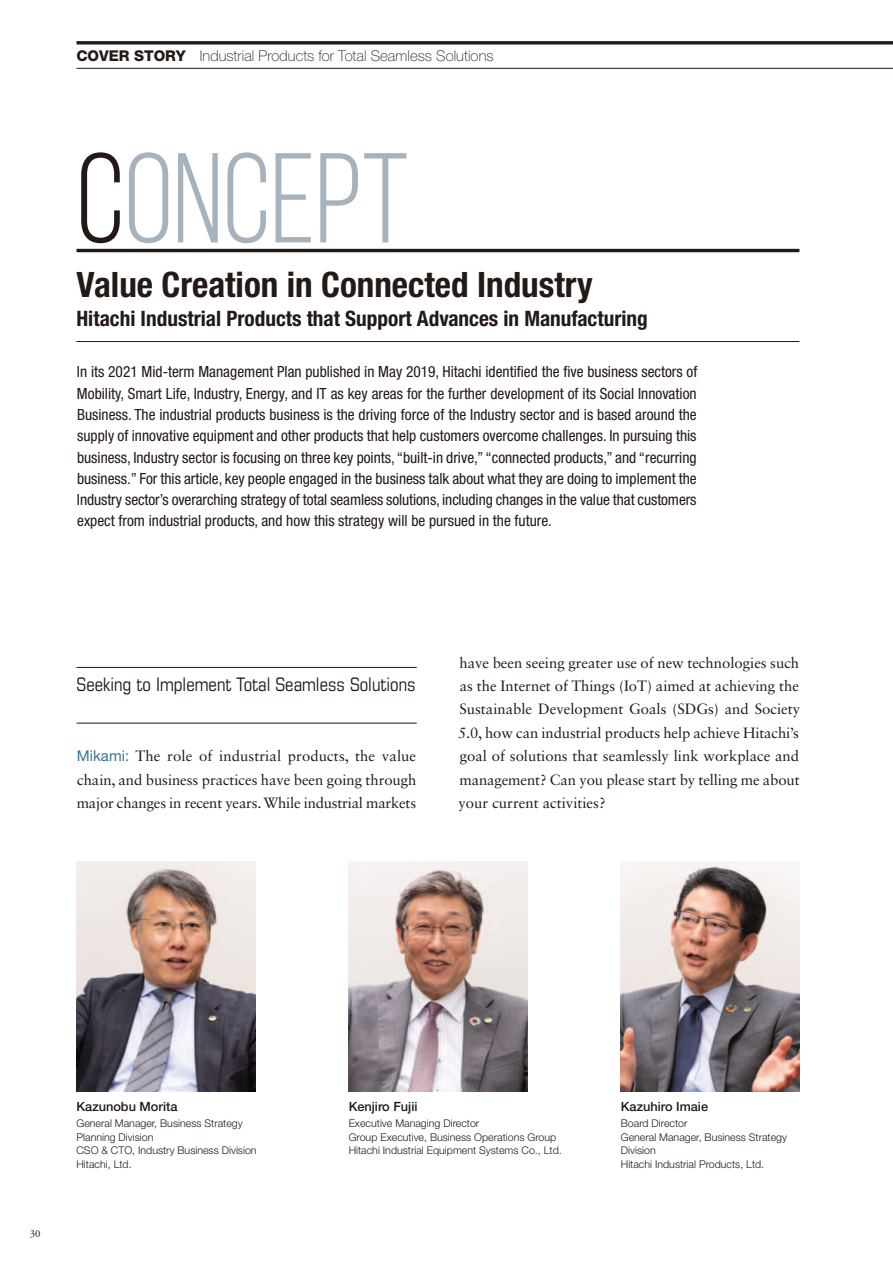
<style>
.page{position:relative;width:893px;height:1263px;background:#fff}
.page>*{position:absolute;margin:0;border:0;box-sizing:border-box;transform-origin:0 0}
.t1{font:127.5px "Bebas Neue";color:#a6b3bf}
.t2{font:700 condensed 35.1px "Helvetica Neue LT Std";color:#231916}
.t3{font:700 condensed 21.3px "Helvetica Neue LT Std";color:#231916}
.t4{font:condensed 18.6px "Eurostile LT Std";color:#231916}
.t5{font:condensed 15.45px/21.3px "Helvetica Neue LT Std";color:#231916;text-align:justify}
.t6{font:14.85px/23.4px "Sabon LT Std";letter-spacing:-.01em;color:#231916;text-align:justify}
.t7{font:100 14.85px "Helvetica Neue LT Std";color:#231916}
.t8{font:500 12.75px "Helvetica Neue LT Std";color:#231916}
.t9{font:300 10.65px/13.8px "Helvetica Neue LT Std";color:#231916}
.t10{font:10.65px "Adobe Garamond Pro";color:#231916}
.s1{font-weight:800}
.s2{color:#231916}
.s3{font-family:"Helvetica Neue LT Std";color:#367295}
.s4{color:#fff}
</style>
<div class="page">
<svg style="left:76px;top:41px;width:816px;height:4px;background:#433b38"></svg>
<hr style="left:76px;top:68px;width:816px;height:1px;background:#231916">
<hr style="left:76px;top:249px;width:723px;height:3px;background:#231916">
<hr style="left:76px;top:341px;width:723px;height:1px;background:#231916">
<hr style="left:76px;top:667px;width:341px;height:1px;background:#231916">
<hr style="left:76px;top:723px;width:341px;height:1px;background:#231916">
<img style="left:76px;top:862px;width:179px;height:230px">
<img style="left:349px;top:862px;width:178px;height:230px">
<img style="left:621px;top:862px;width:178px;height:230px">
<p class="t7" style="left:76px;top:48px;width:419px"><span class="s1">COVER STORY</span> Industrial Products for Total Seamless Solutions</p>
<h1 class="t1" style="left:76px;top:124px;width:334px"><span class="s2">C</span>ONCEPT</h1>
<h2 class="t2" style="left:76px;top:272px;width:518px">Value Creation in Connected Industry</h2>
<h3 class="t3" style="left:76px;top:311px;width:573px">Hitachi Industrial Products that Support Advances in Manufacturing</h3>
<p class="t5" style="left:77px;top:363px;width:622px">In its 2021 Mid-term Management Plan published in May 2019, Hitachi identified the five business sectors of Mobility, Smart Life, Industry, Energy, and IT as key areas for the further development of its Social Innovation Business. The industrial products business is the driving force of the Industry sector and is based around the supply of innovative equipment and other products that help customers overcome challenges. In pursuing this business, Industry sector is focusing on three key points, “built-in drive,” “connected products,” and “recurring business.” For this article, key people engaged in the business talk about what they are doing to implement the Industry sector’s overarching strategy of total seamless solutions, including changes in the value that customers expect from industrial products, and how this strategy will be pursued in the future.</p>
<p class="t4" style="left:77px;top:678px;width:340px">Seeking to Implement Total Seamless Solutions</p>
<p class="t6" style="left:77px;top:746px;width:341px"><span class="s3">Mikami:</span> The role of industrial products, the value chain, and business practices have been going through major changes in recent years. While industrial markets</p>
<p class="t6" style="left:458px;top:652px;width:344px">have been seeing greater use of new technologies such as the Internet of Things (IoT) aimed at achieving the Sustainable Development Goals (SDGs) and Society 5.0, how can industrial products help achieve Hitachi’s goal of solutions that seamlessly link workplace and management? Can you please start by telling me about your current activities?</p>
<p class="t10" style="left:30px;top:1228px;width:15px">30<span class="s4">.</span></p>
<p class="t8" style="left:76px;top:1102px;width:102px">Kazunobu Morita</p>
<p class="t9" style="left:76px;top:1117px;width:182px">General Manager, Business Strategy<br>Planning Division<br>CSO &amp; CTO, Industry Business Division<br>Hitachi, Ltd.</p>
<p class="t8" style="left:349px;top:1102px;width:70px">Kenjiro Fujii</p>
<p class="t9" style="left:349px;top:1117px;width:215px">Executive Managing Director<br>Group Executive, Business Operations Group<br>Hitachi Industrial Equipment Systems Co., Ltd.</p>
<p class="t8" style="left:621px;top:1102px;width:89px">Kazuhiro Imaie</p>
<p class="t9" style="left:621px;top:1117px;width:168px">Board Director<br>General Manager, Business Strategy<br>Division<br>Hitachi Industrial Products, Ltd.</p>
</div>
